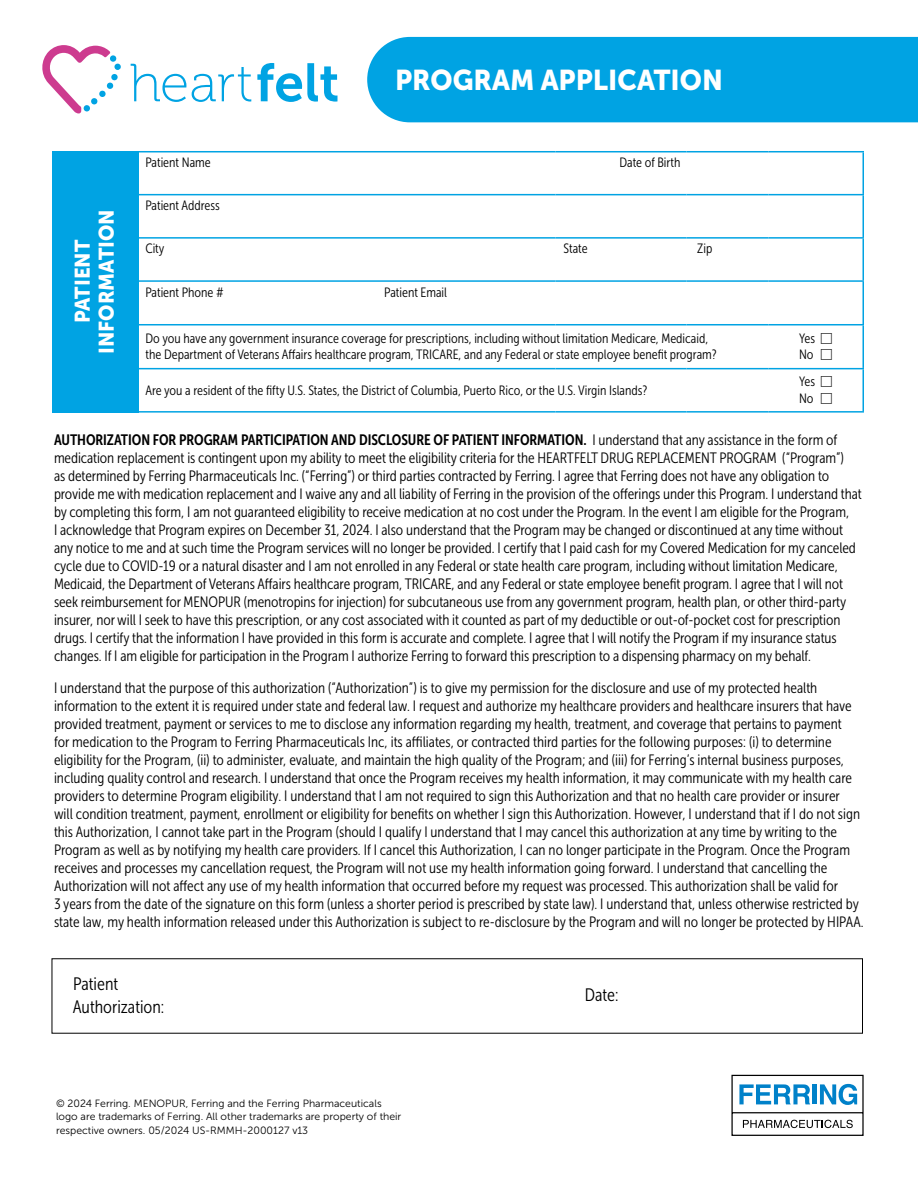
<style>
.page{position:relative;width:918px;height:1188px;background:#fff}
.page>*{position:absolute;margin:0;border:0;box-sizing:border-box;transform-origin:0 0}
.t1{font:28.5px "Museo Sans 900";color:#fff;scale:.95 1}
.t2{font:21px/24px "Museo Sans 900";color:#fff;text-align:center;scale:.95 1}
.t3{font:18px/22.5px "Museo Sans Cond 300";color:#000}
.t4{font:15px/18px "Museo Sans Cond 300";letter-spacing:-.005em;color:#000}
.t5{font:15px "Museo Sans Cond 700";letter-spacing:-.005em;color:#000}
.t6{font:13.5px/16.2px "Museo Sans Cond 300";color:#000}
.t7{font:10.5px/13.5px "Museo Sans 300";color:#000}
.s1{font-family:"Universal Std Newswith Comm Pi"}
.s2{font-family:"Museo Sans Cond 300"}
</style>
<div class="page">
<div style="left:367px;top:37px;width:551px;height:85px;background:#00a3e3"></div>
<hr style="left:862px;top:152px;width:2px;height:42px;background:#00a3e3">
<hr style="left:862px;top:239px;width:2px;height:41px;background:#00a3e3">
<hr style="left:862px;top:282px;width:2px;height:42px;background:#00a3e3">
<hr style="left:862px;top:325px;width:2px;height:43px;background:#00a3e3">
<hr style="left:862px;top:369px;width:2px;height:42px;background:#00a3e3">
<hr style="left:136px;top:411px;width:420px;height:2px;background:#00a3e3">
<hr style="left:556px;top:411px;width:131px;height:2px;background:#00a3e3">
<hr style="left:687px;top:411px;width:82px;height:2px;background:#00a3e3">
<hr style="left:769px;top:411px;width:95px;height:2px;background:#00a3e3">
<hr style="left:136px;top:368px;width:420px;height:1px;background:#00a3e3">
<hr style="left:556px;top:368px;width:131px;height:1px;background:#00a3e3">
<hr style="left:687px;top:368px;width:82px;height:1px;background:#00a3e3">
<hr style="left:769px;top:368px;width:95px;height:1px;background:#00a3e3">
<hr style="left:136px;top:324px;width:420px;height:1px;background:#00a3e3">
<hr style="left:556px;top:324px;width:131px;height:1px;background:#00a3e3">
<hr style="left:687px;top:324px;width:82px;height:1px;background:#00a3e3">
<hr style="left:769px;top:324px;width:95px;height:1px;background:#00a3e3">
<hr style="left:136px;top:194px;width:420px;height:1px;background:#00a3e3">
<hr style="left:556px;top:194px;width:131px;height:1px;background:#00a3e3">
<hr style="left:687px;top:194px;width:82px;height:1px;background:#00a3e3">
<hr style="left:769px;top:194px;width:95px;height:1px;background:#00a3e3">
<hr style="left:136px;top:280px;width:420px;height:2px;background:#00a3e3">
<hr style="left:556px;top:280px;width:131px;height:2px;background:#00a3e3">
<hr style="left:687px;top:280px;width:82px;height:2px;background:#00a3e3">
<hr style="left:769px;top:280px;width:95px;height:2px;background:#00a3e3">
<hr style="left:136px;top:151px;width:420px;height:1px;background:#00a3e3">
<hr style="left:556px;top:151px;width:131px;height:1px;background:#00a3e3">
<hr style="left:687px;top:151px;width:82px;height:1px;background:#00a3e3">
<hr style="left:769px;top:151px;width:95px;height:1px;background:#00a3e3">
<hr style="left:862px;top:195px;width:2px;height:42px;background:#00a3e3">
<hr style="left:136px;top:237px;width:420px;height:2px;background:#00a3e3">
<hr style="left:556px;top:237px;width:131px;height:2px;background:#00a3e3">
<hr style="left:687px;top:237px;width:82px;height:2px;background:#00a3e3">
<hr style="left:769px;top:237px;width:95px;height:2px;background:#00a3e3">
<div style="left:52px;top:151px;width:87px;height:262px;background:#00a3e3"></div>
<svg style="left:42px;top:45px;width:79px;height:68px"></svg>
<svg style="left:131px;top:63px;width:207px;height:39px"></svg>
<svg style="left:731px;top:1074px;width:133px;height:62px"></svg>
<h1 class="t1" style="left:395px;top:64px;width:347px">PROGRAM APPLICATION</h1>
<p class="t6" style="left:145px;top:155px;width:67px">Patient Name</p>
<p class="t6" style="left:619px;top:155px;width:62px">Date of Birth</p>
<p class="t6" style="left:145px;top:198px;width:76px">Patient Address</p>
<p class="t6" style="left:145px;top:241px;width:21px">City</p>
<p class="t6" style="left:564px;top:241px;width:26px">State</p>
<p class="t6" style="left:697px;top:241px;width:17px">Zip</p>
<p class="t6" style="left:145px;top:284px;width:80px">Patient Phone #</p>
<p class="t6" style="left:384px;top:284px;width:64px">Patient Email</p>
<h2 class="t2" style="left:70px;top:354px;width:154px;rotate:-90deg">PATIENT<br>INFORMATION</h2>
<p class="t6" style="left:146px;top:330px;width:573px">Do you have any government insurance coverage for prescriptions, including without limitation Medicare, Medicaid, the Department of Veterans Affairs healthcare program, TRICARE, and any Federal or state employee benefit program?</p>
<p class="t6" style="left:799px;top:330px;width:35px">Yes <span class="s1">□<br></span>No <span class="s1">□</span></p>
<p class="t6" style="left:799px;top:374px;width:35px">Yes <span class="s1">□<br></span>No <span class="s1">□</span></p>
<p class="t6" style="left:145px;top:382px;width:503px">Are you a resident of the fifty U.S. States, the District of Columbia, Puerto Rico, or the U.S. Virgin Islands?</p>
<p class="t5" style="left:54px;top:432px;width:785px">AUTHORIZATION FOR PROGRAM PARTICIPATION AND DISCLOSURE OF PATIENT INFORMATION. <span class="s2">I understand that any assistance in the form of</span></p>
<p class="t4" style="left:54px;top:449px;width:809px">medication replacement is contingent upon my ability to meet the eligibility criteria for the HEARTFELT DRUG REPLACEMENT PROGRAM (“Program”)<br>as determined by Ferring Pharmaceuticals Inc. (“Ferring”) or third parties contracted by Ferring. I agree that Ferring does not have any obligation to provide me with medication replacement and I waive any and all liability of Ferring in the provision of the offerings under this Program. I understand that by completing this form, I am not guaranteed eligibility to receive medication at no cost under the Program. In the event I am eligible for the Program,<br>I acknowledge that Program expires on December 31, 2024. I also understand that the Program may be changed or discontinued at any time without any notice to me and at such time the Program services will no longer be provided. I certify that I paid cash for my Covered Medication for my canceled cycle due to COVID-19 or a natural disaster and I am not enrolled in any Federal or state health care program, including without limitation Medicare, Medicaid, the Department of Veterans Affairs healthcare program, TRICARE, and any Federal or state employee benefit program. I agree that I will not seek reimbursement for MENOPUR (menotropins for injection) for subcutaneous use from any government program, health plan, or other third-party insurer, nor will I seek to have this prescription, or any cost associated with it counted as part of my deductible or out-of-pocket cost for prescription drugs. I certify that the information I have provided in this form is accurate and complete. I agree that I will notify the Program if my insurance status changes. If I am eligible for participation in the Program I authorize Ferring to forward this prescription to a dispensing pharmacy on my behalf.</p>
<p class="t4" style="left:54px;top:679px;width:811px">I understand that the purpose of this authorization (“Authorization”) is to give my permission for the disclosure and use of my protected health information to the extent it is required under state and federal law. I request and authorize my healthcare providers and healthcare insurers that have provided treatment, payment or services to me to disclose any information regarding my health, treatment, and coverage that pertains to payment<br>for medication to the Program to Ferring Pharmaceuticals Inc, its affiliates, or contracted third parties for the following purposes: (i) to determine eligibility for the Program, (ii) to administer, evaluate, and maintain the high quality of the Program; and (iii) for Ferring’s internal business purposes, including quality control and research. I understand that once the Program receives my health information, it may communicate with my health care providers to determine Program eligibility. I understand that I am not required to sign this Authorization and that no health care provider or insurer<br>will condition treatment, payment, enrollment or eligibility for benefits on whether I sign this Authorization. However, I understand that if I do not sign this Authorization, I cannot take part in the Program (should I qualify I understand that I may cancel this authorization at any time by writing to the Program as well as by notifying my health care providers. If I cancel this Authorization, I can no longer participate in the Program. Once the Program receives and processes my cancellation request, the Program will not use my health information going forward. I understand that cancelling the Authorization will not affect any use of my health information that occurred before my request was processed. This authorization shall be valid for<br>3 years from the date of the signature on this form (unless a shorter period is prescribed by state law). I understand that, unless otherwise restricted by state law, my health information released under this Authorization is subject to re-disclosure by the Program and will no longer be protected by HIPAA.</p>
<p class="t3" style="left:73px;top:973px;width:93px">Patient<br>Authorization:</p>
<p class="t3" style="left:585px;top:984px;width:35px">Date:</p>
<p class="t7" style="left:56px;top:1097px;width:347px">© 2024 Ferring. MENOPUR, Ferring and the Ferring Pharmaceuticals logo are trademarks of Ferring. All other trademarks are property of their respective owners. 05/2024 US-RMMH-2000127 v13</p>
</div>
